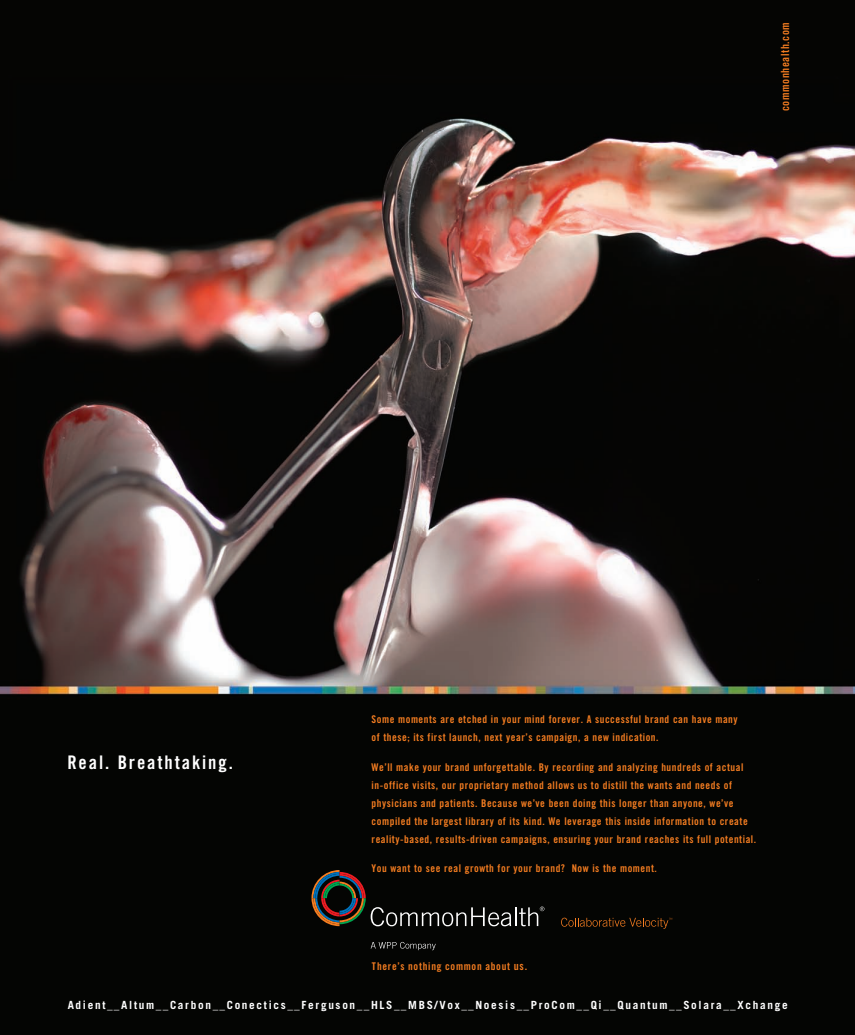
<style>
.page{position:relative;width:855px;height:1035px;background:#fff}
.page>*{position:absolute;margin:0;border:0;box-sizing:border-box;transform-origin:0 0}
.t1{font:18.75px "Trade Gothic Bold Cond Twenty";letter-spacing:.1em;color:#fff}
.t2{font:700 11.25px "Trade Gothic";letter-spacing:.15em;color:#fff}
.t3{font:11.25px "Trade Gothic Bold Cond Twenty";letter-spacing:.05em;color:#f47d21}
.t4{font:10.62px/18.1px "Trade Gothic Bold Cond Twenty";letter-spacing:.05em;color:#f47d21}
.s1{font-size:11.25px}
</style>
<div class="page">
<img style="left:0;top:0;width:855px;height:1035px">
<svg style="left:371px;top:942px;width:65px;height:8px"></svg>
<svg style="left:312px;top:870px;width:232px;height:56px;background:#1c1b18"></svg>
<svg style="left:561px;top:918px;width:111px;height:11px"></svg>
<p class="t3" style="left:778px;top:111px;width:91px;rotate:-90deg">commonhealth.com</p>
<p class="t1" style="left:68px;top:751px;width:167px">Real. Breathtaking.</p>
<p class="t4" style="left:372px;top:710px;width:368px">Some moments are etched in your mind forever. A successful brand can have many of these; its first launch, next year’s campaign, a new indication.</p>
<p class="t4" style="left:372px;top:758px;width:386px">We’ll make your brand unforgettable. By recording and analyzing hundreds of actual in-office visits, our proprietary method allows us to distill the wants and needs of physicians and patients. Because we’ve been doing this longer than anyone, we’ve compiled the largest library of its kind. We leverage this inside information to create reality-based, results-driven campaigns, ensuring your brand reaches its full potential.</p>
<p class="t4" style="left:372px;top:860px;width:287px">You want to see real growth for your brand? Now is the moment.</p>
<p class="t4" style="left:372px;top:957px;width:157px">There’s nothing common about <span class="s1">us.</span></p>
<p class="t2" style="left:68px;top:998px;width:721px">Adient__Altum__Carbon__Conectics__Ferguson__HLS__MBS/Vox__Noesis__ProCom__Qi- __Quantum- __Solara- __Xchange</p>
</div>
